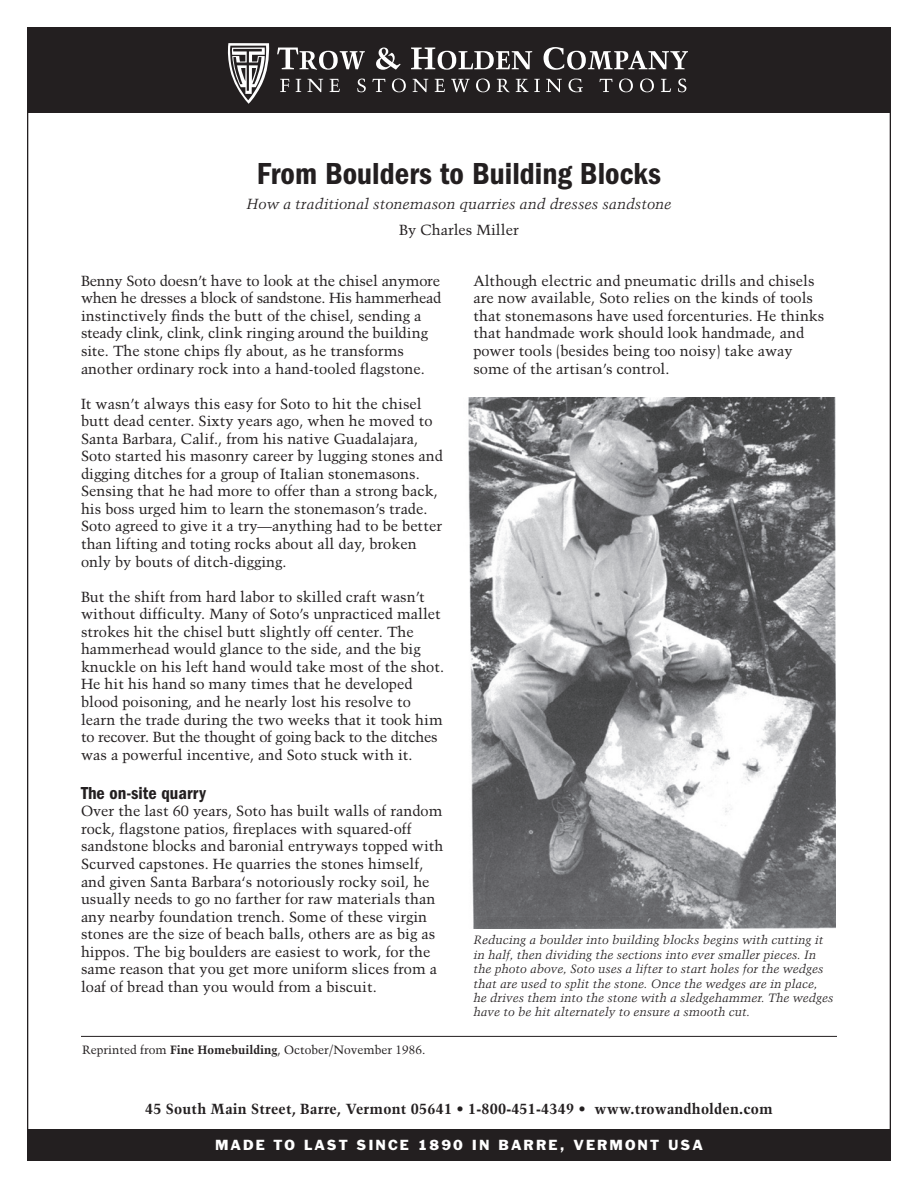
<style>
.page{position:relative;width:918px;height:1188px;background:#fff}
.page>*{position:absolute;margin:0;border:0;box-sizing:border-box;transform-origin:0 0}
.t1{font:31.5px "ITC Franklin Gothic Std Dm Cd";color:#231f20}
.Tool_name{font:18px "ITC Franklin Gothic Std Dm Cd";color:#231f20}
.t2{font:14.7px/17.5px "Trump Mediaeval LT Std";color:#231f20}
.t3{font:700 14.7px "Trump Mediaeval LT Std";letter-spacing:.01em;color:#231f20}
.t4{font:italic 14.7px "Trump Mediaeval LT Std";color:#231f20}
.t5{font:13.5px "Franklin Gothic";letter-spacing:.15em;color:#fff}
.t6{font:italic 12px/14.4px "Trump Mediaeval LT Std";color:#231f20}
.t7{font:12px "Trump Mediaeval LT Std";color:#231f20}
.s1{font-weight:700}
</style>
<div class="page">
<div style="left:28px;top:1129px;width:862px;height:31px;background:#231f20"></div>
<div style="left:27px;top:28px;width:864px;height:85px;background:#231f20"></div>
<svg style="left:277px;top:48px;width:88px;height:22px"></svg>
<svg style="left:376px;top:48px;width:25px;height:22px"></svg>
<svg style="left:411px;top:48px;width:121px;height:22px"></svg>
<svg style="left:544px;top:47px;width:144px;height:23px"></svg>
<svg style="left:280px;top:79px;width:9px;height:13px"></svg>
<svg style="left:296px;top:79px;width:5px;height:13px"></svg>
<svg style="left:307px;top:79px;width:16px;height:13px"></svg>
<svg style="left:330px;top:79px;width:10px;height:13px"></svg>
<svg style="left:357px;top:79px;width:9px;height:13px"></svg>
<svg style="left:372px;top:79px;width:13px;height:13px"></svg>
<svg style="left:392px;top:79px;width:14px;height:13px"></svg>
<svg style="left:413px;top:79px;width:15px;height:13px"></svg>
<svg style="left:435px;top:79px;width:10px;height:13px"></svg>
<svg style="left:451px;top:79px;width:19px;height:13px"></svg>
<svg style="left:476px;top:79px;width:14px;height:13px"></svg>
<svg style="left:497px;top:79px;width:13px;height:13px"></svg>
<svg style="left:516px;top:79px;width:24px;height:13px"></svg>
<svg style="left:546px;top:79px;width:16px;height:13px"></svg>
<svg style="left:569px;top:79px;width:14px;height:13px"></svg>
<svg style="left:600px;top:79px;width:12px;height:13px"></svg>
<svg style="left:619px;top:79px;width:14px;height:13px"></svg>
<svg style="left:640px;top:79px;width:14px;height:13px"></svg>
<svg style="left:661px;top:79px;width:10px;height:13px"></svg>
<svg style="left:678px;top:79px;width:8px;height:13px"></svg>
<svg style="left:228px;top:43px;width:42px;height:61px"></svg>
<hr style="left:81px;top:1036px;width:756px;height:1px;background:#231f20">
<img style="left:468px;top:398px;width:368px;height:531px">
<p class="t1" style="left:257px;top:155px;width:406px">From Boulders to Building Blocks</p>
<p class="t4" style="left:246px;top:195px;width:427px">How a traditional stonemason quarries and dresses sandstone</p>
<p class="t2" style="left:399px;top:221px;width:121px">By Charles Miller</p>
<p class="t2" style="left:81px;top:272px;width:362px">Benny Soto doesn’t have to look at the chisel anymore when he dresses a block of sandstone. His hammerhead instinctively finds the butt of the chisel, sending a steady clink, clink, clink ringing around the building site. The stone chips fly about, as he transforms another ordinary rock into a hand-tooled flagstone.</p>
<p class="t2" style="left:81px;top:395px;width:363px">It wasn’t always this easy for Soto to hit the chisel butt dead center. Sixty years ago, when he moved to Santa Barbara, Calif., from his native Guadalajara, Soto started his masonry career by lugging stones and digging ditches for a group of Italian stonemasons.<br>Sensing that he had more to offer than a strong back, his boss urged him to learn the stonemason’s trade.<br>Soto agreed to give it a try—anything had to be better than lifting and toting rocks about all day, broken only by bouts of ditch-digging.</p>
<p class="t2" style="left:81px;top:588px;width:365px">But the shift from hard labor to skilled craft wasn’t without difficulty. Many of Soto’s unpracticed mallet strokes hit the chisel butt slightly off center. The hammerhead would glance to the side, and the big knuckle on his left hand would take most of the shot.<br>He hit his hand so many times that he developed blood poisoning, and he nearly lost his resolve to learn the trade during the two weeks that it took him to recover. But the thought of going back to the ditches was a powerful incentive, and Soto stuck with it.</p>
<p class="Tool_name" style="left:81px;top:783px;width:126px">The on-site quarry</p>
<p class="t2" style="left:81px;top:802px;width:364px">Over the last 60 years, Soto has built walls of random rock, flagstone patios, fireplaces with squared-off sandstone blocks and baronial entryways topped with Scurved capstones. He quarries the stones himself, and given Santa Barbara‘s notoriously rocky soil, he usually needs to go no farther for raw materials than any nearby foundation trench. Some of these virgin stones are the size of beach balls, others are as big as hippos. The big boulders are easiest to work, for the same reason that you get more uniform slices from a loaf of bread than you would from a biscuit.</p>
<p class="t7" style="left:82px;top:1042px;width:345px">Reprinted from <span class="s1">Fine Homebuilding</span>, October/November 1986.</p>
<p class="t2" style="left:473px;top:272px;width:352px">Although electric and pneumatic drills and chisels are now available, Soto relies on the kinds of tools that stonemasons have used forcenturies. He thinks that handmade work should look handmade, and power tools (besides being too noisy) take away some of the artisan’s control.</p>
<p class="t6" style="left:473px;top:933px;width:361px">Reducing a boulder into building blocks begins with cutting it in half, then dividing the sections into ever smaller pieces. In the photo above, Soto uses a lifter to start holes for the wedges that are used to split the stone. Once the wedges are in place, he drives them into the stone with a sledgehammer. The wedges have to be hit alternately to ensure a smooth cut.</p>
<p class="t3" style="left:145px;top:1100px;width:629px">45 South Main Street, Barre, Vermont 05641 • 1-800-451-4349 • www.trowandholden.com</p>
<p class="t5" style="left:215px;top:1136px;width:489px">MADE TO LAST SINCE 1890 IN BARRE, VERMONT USA</p>
</div>
